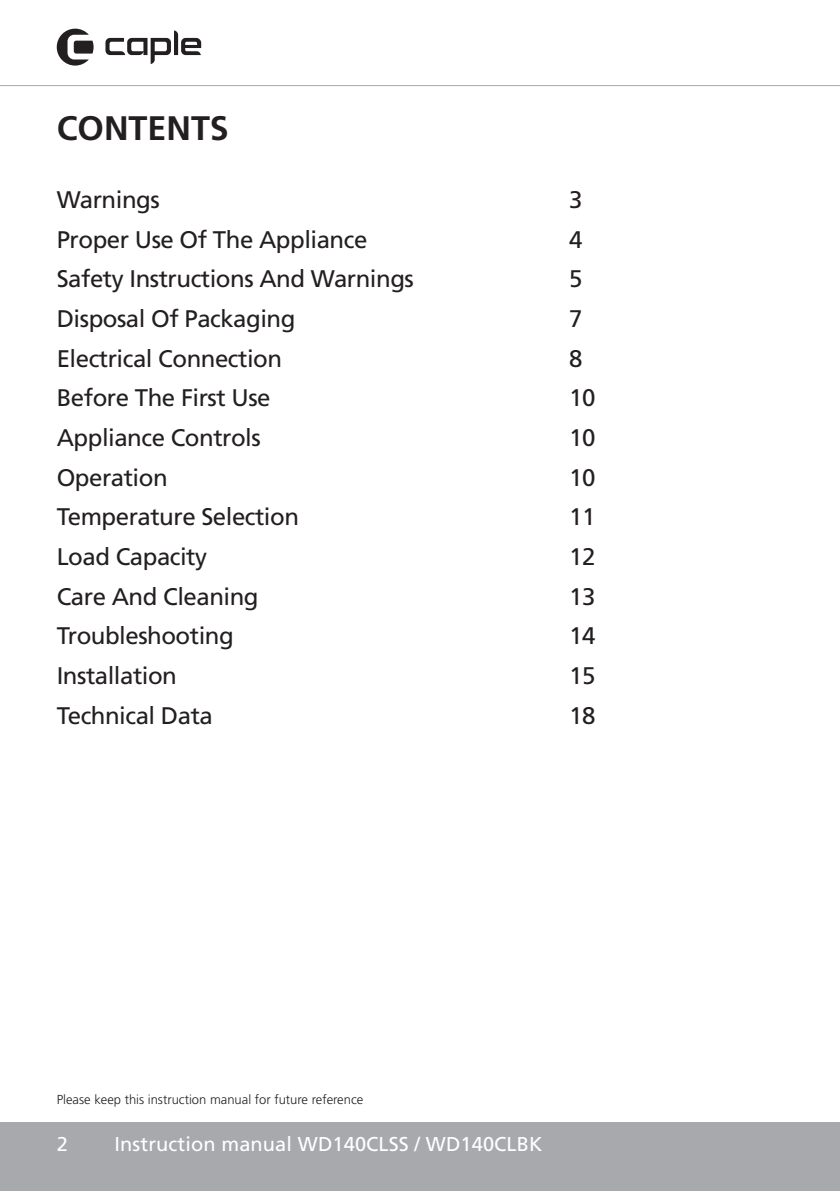
<style>
.page{position:relative;width:840px;height:1191px;background:#fff}
.page>*{position:absolute;margin:0;border:0;box-sizing:border-box;transform-origin:0 0}
.t1{font:700 34px "Frutiger";color:#231f20}
.t2{font:24px "Frutiger";letter-spacing:-.02em;color:#231f20}
.t3{font:20px "Frutiger";letter-spacing:.005em;color:#fff}
.t4{font:300 13px "Frutiger";color:#231f20}
</style>
<div class="page">
<div style="left:0;top:1123px;width:839px;height:68px;background:#a8a9ad"></div>
<hr style="left:0;top:85px;width:839px;height:1px;background:#a8a9ad">
<svg style="left:57px;top:29px;width:36px;height:37px"></svg>
<svg style="left:105px;top:30px;width:96px;height:34px"></svg>
<h1 class="t1" style="left:57px;top:108px;width:173px">CONTENTS</h1>
<p class="t2" style="left:57px;top:185px;width:104px">Warnings</p>
<p class="t2" style="left:569px;top:185px;width:15px">3</p>
<p class="t2" style="left:57px;top:225px;width:312px">Proper Use Of The Appliance</p>
<p class="t2" style="left:569px;top:225px;width:15px">4</p>
<p class="t2" style="left:57px;top:265px;width:358px">Safety Instructions And Warnings</p>
<p class="t2" style="left:569px;top:265px;width:15px">5</p>
<p class="t2" style="left:57px;top:304px;width:240px">Disposal Of Packaging</p>
<p class="t2" style="left:569px;top:304px;width:15px">7</p>
<p class="t2" style="left:57px;top:344px;width:227px">Electrical Connection</p>
<p class="t2" style="left:569px;top:344px;width:15px">8</p>
<p class="t2" style="left:57px;top:384px;width:215px">Before The First Use</p>
<p class="t2" style="left:569px;top:384px;width:28px">10</p>
<p class="t2" style="left:57px;top:423px;width:205px">Appliance Controls</p>
<p class="t2" style="left:569px;top:423px;width:28px">10</p>
<p class="t2" style="left:57px;top:463px;width:112px">Operation</p>
<p class="t2" style="left:569px;top:463px;width:28px">10</p>
<p class="t2" style="left:57px;top:503px;width:244px">Temperature Selection</p>
<p class="t2" style="left:569px;top:503px;width:28px">11</p>
<p class="t2" style="left:57px;top:542px;width:152px">Load Capacity</p>
<p class="t2" style="left:569px;top:542px;width:28px">12</p>
<p class="t2" style="left:57px;top:582px;width:203px">Care And Cleaning</p>
<p class="t2" style="left:569px;top:582px;width:28px">13</p>
<p class="t2" style="left:57px;top:622px;width:178px">Troubleshooting</p>
<p class="t2" style="left:569px;top:622px;width:28px">14</p>
<p class="t2" style="left:57px;top:661px;width:122px">Installation</p>
<p class="t2" style="left:569px;top:661px;width:28px">15</p>
<p class="t2" style="left:57px;top:701px;width:158px">Technical Data</p>
<p class="t2" style="left:569px;top:701px;width:28px">18</p>
<p class="t4" style="left:57px;top:1092px;width:308px">Please keep this instruction manual for future reference</p>
<p class="t3" style="left:57px;top:1132px;width:13px">2</p>
<p class="t3" style="left:115px;top:1132px;width:429px">Instruction manual WD140CLSS / WD140CLBK</p>
</div>
